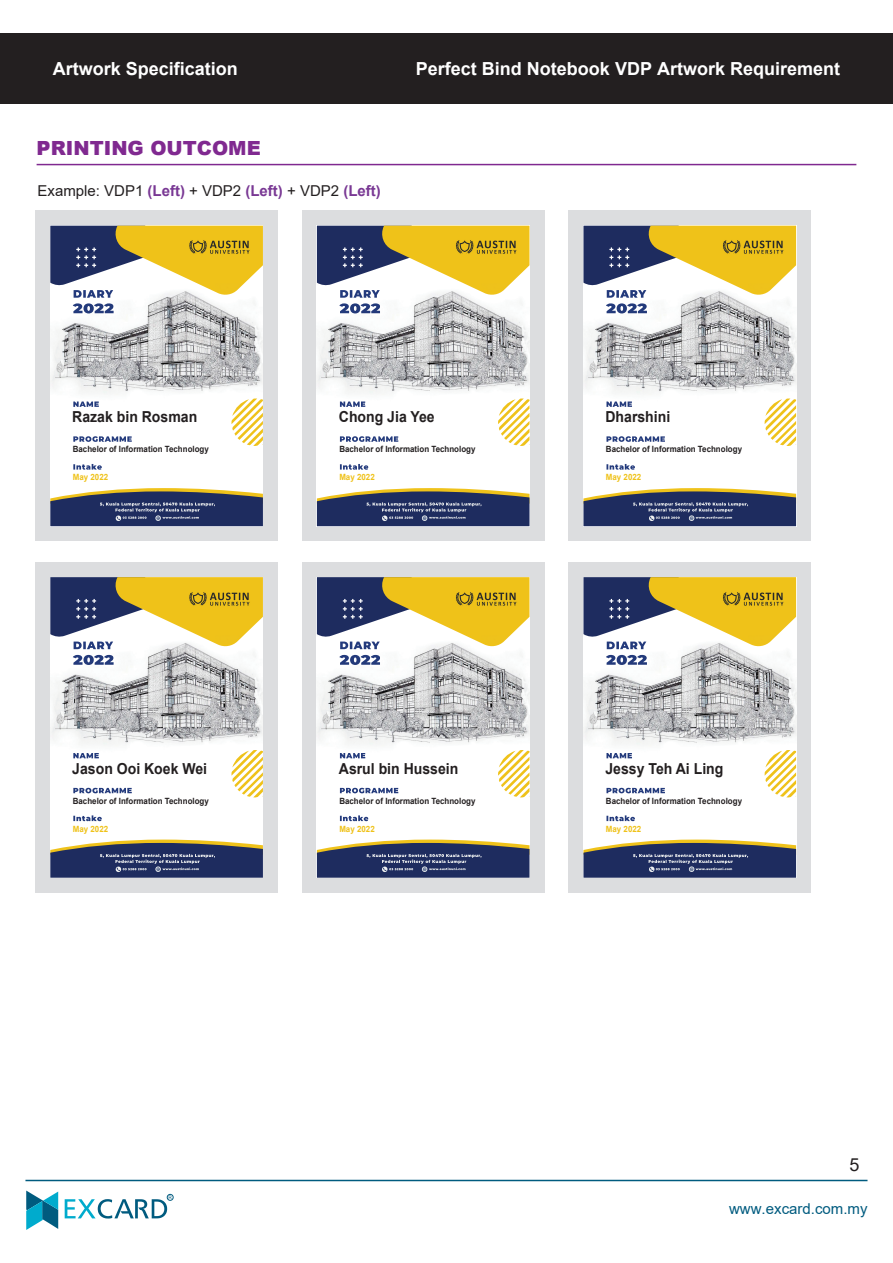
<style>
.page{position:relative;width:893px;height:1263px;background:#fff}
.page>*{position:absolute;margin:0;border:0;box-sizing:border-box;transform-origin:0 0}
.t1{font:900 19.5px "Arial";color:#802990}
.t2{font:700 18px "Arial";color:#fff}
.t3{font:18px "Arial";color:#231f20}
.t4{font:700 15.15px "Arial";color:#231f20;scale:.93 1}
.t5{font:15px "Arial";color:#231f20}
.t6{font:15px "Arial";color:#005b7f}
.t7{font:700 8.55px "Arial";color:#231f20;scale:.93 1}
.t8{font:700 8.55px "Arial";color:#efc21a;scale:.93 1}
.t9{font:4.8px "Arial";color:#005b7f}
.s1{font-weight:700;color:#793894}
</style>
<div class="page">
<div style="left:35px;top:211px;width:243px;height:330px;background:#dcdddf"></div>
<svg style="left:26px;top:1190px;width:32px;height:40px"></svg>
<svg style="left:65px;top:1194px;width:108px;height:24px"></svg>
<div style="left:0;top:33px;width:893px;height:71px;background:#231f20"></div>
<hr style="left:25px;top:1180px;width:842px;height:1px;background:#005b7f">
<hr style="left:37px;top:164px;width:819px;height:1px;background:#802990">
<img style="left:50px;top:286px;width:213px;height:202px">
<img style="left:73px;top:290px;width:41px;height:23px">
<img style="left:50px;top:488px;width:213px;height:3px">
<img style="left:50px;top:491px;width:213px;height:35px">
<img style="left:50px;top:226px;width:63px;height:60px">
<img style="left:113px;top:226px;width:150px;height:70px">
<img style="left:231px;top:398px;width:32px;height:48px">
<img style="left:100px;top:502px;width:114px;height:4px">
<img style="left:73px;top:401px;width:26px;height:6px">
<img style="left:73px;top:436px;width:59px;height:6px">
<img style="left:73px;top:464px;width:29px;height:6px">
<img style="left:76px;top:247px;width:20px;height:20px">
<img style="left:123px;top:516px;width:24px;height:3px">
<img style="left:163px;top:516px;width:36px;height:3px">
<div style="left:302px;top:211px;width:242px;height:330px;background:#dcdddf"></div>
<img style="left:317px;top:286px;width:212px;height:202px">
<img style="left:339px;top:290px;width:41px;height:23px">
<img style="left:317px;top:488px;width:212px;height:3px">
<img style="left:317px;top:491px;width:212px;height:35px">
<img style="left:317px;top:226px;width:63px;height:60px">
<img style="left:380px;top:226px;width:149px;height:70px">
<img style="left:498px;top:398px;width:31px;height:48px">
<img style="left:366px;top:502px;width:114px;height:4px">
<img style="left:340px;top:401px;width:25px;height:6px">
<img style="left:340px;top:436px;width:58px;height:6px">
<img style="left:340px;top:464px;width:28px;height:6px">
<img style="left:343px;top:247px;width:20px;height:20px">
<img style="left:389px;top:516px;width:24px;height:3px">
<img style="left:430px;top:516px;width:36px;height:3px">
<div style="left:568px;top:211px;width:243px;height:330px;background:#dcdddf"></div>
<img style="left:583px;top:286px;width:213px;height:202px">
<img style="left:606px;top:290px;width:41px;height:23px">
<img style="left:583px;top:488px;width:213px;height:3px">
<img style="left:583px;top:491px;width:213px;height:35px">
<img style="left:583px;top:226px;width:63px;height:60px">
<img style="left:646px;top:226px;width:150px;height:70px">
<img style="left:765px;top:398px;width:31px;height:48px">
<img style="left:633px;top:502px;width:114px;height:4px">
<img style="left:606px;top:401px;width:26px;height:6px">
<img style="left:606px;top:436px;width:59px;height:6px">
<img style="left:606px;top:464px;width:29px;height:6px">
<img style="left:609px;top:247px;width:20px;height:20px">
<img style="left:656px;top:516px;width:24px;height:3px">
<img style="left:697px;top:516px;width:35px;height:3px">
<div style="left:35px;top:562px;width:243px;height:331px;background:#dcdddf"></div>
<img style="left:50px;top:637px;width:213px;height:202px">
<img style="left:73px;top:641px;width:41px;height:24px">
<img style="left:50px;top:839px;width:213px;height:4px">
<img style="left:50px;top:843px;width:213px;height:35px">
<img style="left:50px;top:577px;width:63px;height:60px">
<img style="left:113px;top:577px;width:150px;height:71px">
<img style="left:231px;top:750px;width:32px;height:47px">
<img style="left:100px;top:854px;width:114px;height:4px">
<img style="left:73px;top:753px;width:26px;height:5px">
<img style="left:73px;top:788px;width:59px;height:5px">
<img style="left:73px;top:815px;width:29px;height:6px">
<img style="left:76px;top:599px;width:20px;height:20px">
<img style="left:123px;top:868px;width:24px;height:2px">
<img style="left:163px;top:867px;width:36px;height:3px">
<div style="left:302px;top:562px;width:242px;height:331px;background:#dcdddf"></div>
<img style="left:317px;top:637px;width:212px;height:202px">
<img style="left:339px;top:641px;width:41px;height:24px">
<img style="left:317px;top:839px;width:212px;height:4px">
<img style="left:317px;top:843px;width:212px;height:35px">
<img style="left:317px;top:577px;width:63px;height:60px">
<img style="left:380px;top:577px;width:149px;height:71px">
<img style="left:498px;top:750px;width:31px;height:47px">
<img style="left:366px;top:854px;width:114px;height:4px">
<img style="left:340px;top:753px;width:25px;height:5px">
<img style="left:340px;top:788px;width:58px;height:5px">
<img style="left:340px;top:815px;width:28px;height:6px">
<img style="left:343px;top:599px;width:20px;height:20px">
<img style="left:389px;top:868px;width:24px;height:2px">
<img style="left:430px;top:867px;width:36px;height:3px">
<div style="left:568px;top:562px;width:243px;height:331px;background:#dcdddf"></div>
<img style="left:583px;top:637px;width:213px;height:202px">
<img style="left:606px;top:641px;width:41px;height:24px">
<img style="left:583px;top:839px;width:213px;height:4px">
<img style="left:583px;top:843px;width:213px;height:35px">
<img style="left:583px;top:577px;width:63px;height:60px">
<img style="left:646px;top:577px;width:150px;height:71px">
<img style="left:765px;top:750px;width:31px;height:47px">
<img style="left:633px;top:854px;width:114px;height:4px">
<img style="left:606px;top:753px;width:26px;height:5px">
<img style="left:606px;top:788px;width:59px;height:5px">
<img style="left:606px;top:815px;width:29px;height:6px">
<img style="left:609px;top:599px;width:20px;height:20px">
<img style="left:656px;top:868px;width:24px;height:2px">
<img style="left:697px;top:867px;width:35px;height:3px">
<h2 class="t2" style="left:53px;top:56px;width:187px">Artwork Specification</h2>
<h1 class="t1" style="left:37px;top:134px;width:226px">PRINTING OUTCOME</h1>
<h3 class="t5" style="left:37px;top:180px;width:345px">Example: VDP1 <span class="s1">(Left)</span> + VDP2 <span class="s1">(Left)</span> + VDP2 <span class="s1">(Left)</span></h3>
<h2 class="t2" style="left:416px;top:56px;width:426px">Perfect Bind Notebook VDP Artwork Requirement</h2>
<h3 class="t4" style="left:72px;top:406px;width:136px">Razak bin Rosman</h3>
<p class="t7" style="left:73px;top:443px;width:148px">Bachelor of Information Technology</p>
<p class="t8" style="left:73px;top:471px;width:40px">May 2022</p>
<h3 class="t4" style="left:72px;top:757px;width:147px">Jason Ooi Koek Wei</h3>
<p class="t7" style="left:73px;top:795px;width:148px">Bachelor of Information Technology</p>
<p class="t8" style="left:73px;top:822px;width:40px">May 2022</p>
<h3 class="t4" style="left:339px;top:406px;width:105px">Chong Jia Yee</h3>
<p class="t7" style="left:339px;top:443px;width:148px">Bachelor of Information Technology</p>
<p class="t8" style="left:339px;top:471px;width:40px">May 2022</p>
<h3 class="t4" style="left:339px;top:757px;width:130px">Asrul bin Hussein</h3>
<p class="t7" style="left:339px;top:795px;width:148px">Bachelor of Information Technology</p>
<p class="t8" style="left:339px;top:822px;width:40px">May 2022</p>
<p class="t9" style="left:169px;top:1194px;width:5px">R</p>
<h3 class="t4" style="left:605px;top:406px;width:71px">Dharshini</h3>
<p class="t7" style="left:606px;top:443px;width:148px">Bachelor of Information Technology</p>
<p class="t8" style="left:606px;top:471px;width:40px">May 2022</p>
<h3 class="t4" style="left:605px;top:757px;width:128px">Jessy Teh Ai Ling</h3>
<p class="t7" style="left:606px;top:795px;width:148px">Bachelor of Information Technology</p>
<p class="t8" style="left:606px;top:822px;width:40px">May 2022</p>
<h2 class="t3" style="left:849px;top:1152px;width:12px">5</h2>
<h3 class="t6" style="left:729px;top:1198px;width:140px">www.excard.com.my</h3>
</div>
